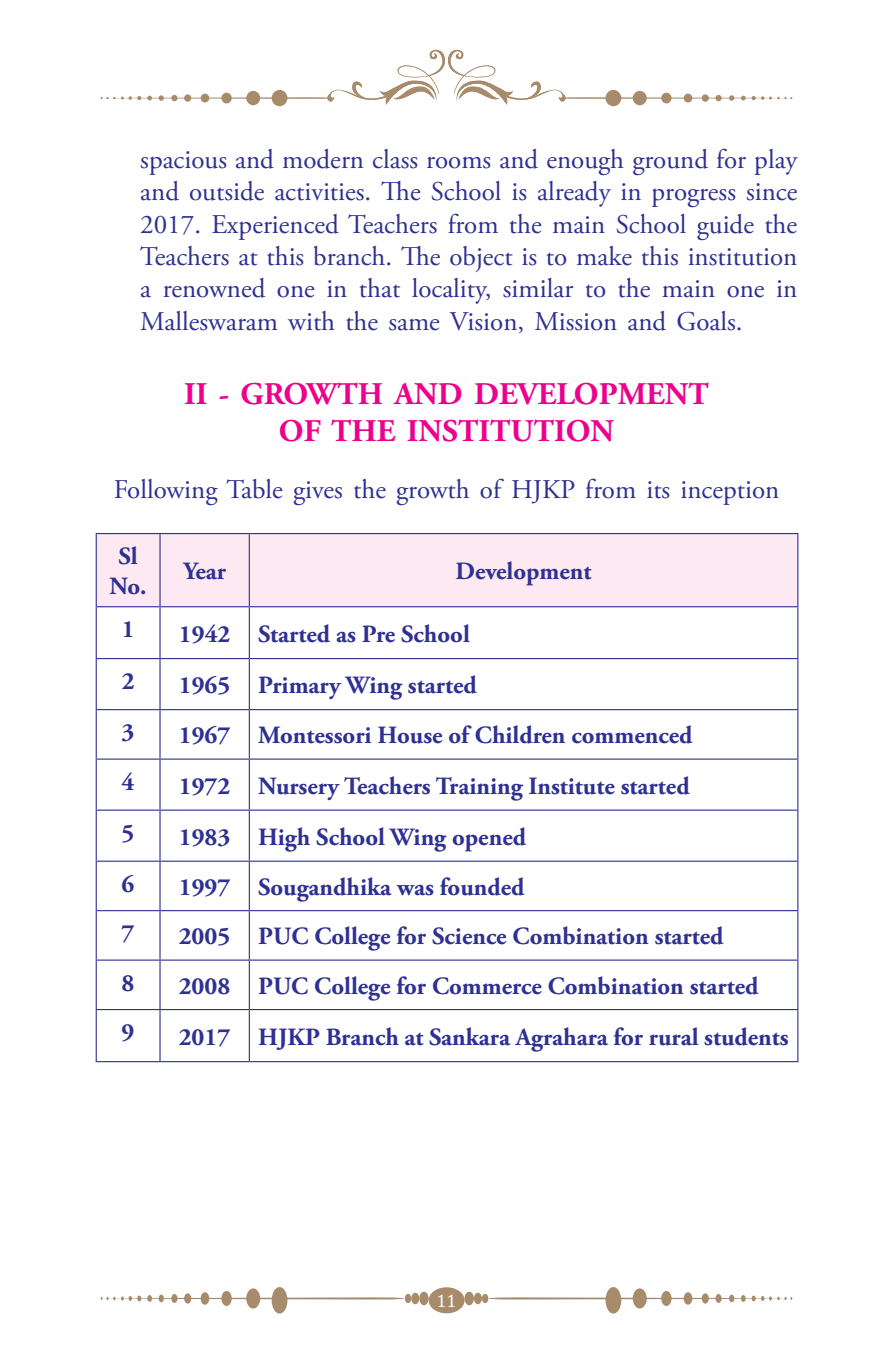
<style>
.page{position:relative;width:893px;height:1372px;background:#fff}
.page>*{position:absolute;margin:0;border:0;box-sizing:border-box;transform-origin:0 0}
.t1{font:700 31.5px/36.2px "Adobe Garamond Pro";color:#ec008c;text-align:center}
.t2{font:27px/32.4px "Adobe Garamond Pro";color:#2e3092;text-align:justify}
.t3{font:700 24.75px/29.7px "Adobe Garamond Pro";color:#2e3092;text-align:center}
.t4{font:18px "Cambria";color:#fff}
</style>
<div class="page">
<svg style="left:100px;top:1294px;width:304px;height:7px"></svg>
<div style="left:159px;top:1294px;width:5px;height:8px;background:#a78b6b;border-radius:50%"></div>
<div style="left:171px;top:1293px;width:6px;height:9px;background:#a78b6b;border-radius:50%"></div>
<div style="left:184px;top:1293px;width:7px;height:10px;background:#a78b6b;border-radius:50%"></div>
<div style="left:201px;top:1292px;width:8px;height:12px;background:#a78b6b;border-radius:50%"></div>
<div style="left:221px;top:1290px;width:11px;height:15px;background:#a78b6b;border-radius:50%"></div>
<div style="left:246px;top:1288px;width:14px;height:20px;background:#a78b6b;border-radius:50%"></div>
<div style="left:272px;top:1286px;width:15px;height:27px;background:#a78b6b;border-radius:50%"></div>
<svg style="left:489px;top:1294px;width:304px;height:7px"></svg>
<div style="left:729px;top:1294px;width:5px;height:8px;background:#a78b6b;border-radius:50%"></div>
<svg style="left:715px;top:1293px;width:7px;height:9px"></svg>
<div style="left:702px;top:1293px;width:7px;height:10px;background:#a78b6b;border-radius:50%"></div>
<div style="left:684px;top:1292px;width:8px;height:12px;background:#a78b6b;border-radius:50%"></div>
<div style="left:661px;top:1290px;width:11px;height:15px;background:#a78b6b;border-radius:50%"></div>
<div style="left:633px;top:1288px;width:14px;height:20px;background:#a78b6b;border-radius:50%"></div>
<div style="left:605px;top:1286px;width:16px;height:27px;background:#a78b6b;border-radius:50%"></div>
<div style="left:429px;top:1287px;width:36px;height:26px;background:#a78b6b;border-radius:50%"></div>
<div style="left:419px;top:1291px;width:10px;height:14px;background:#a78b6b;border-radius:50%"></div>
<div style="left:411px;top:1292px;width:8px;height:12px;background:#a78b6b;border-radius:50%"></div>
<div style="left:405px;top:1293px;width:6px;height:9px;background:#a78b6b;border-radius:50%"></div>
<div style="left:465px;top:1291px;width:9px;height:14px;background:#a78b6b;border-radius:50%"></div>
<div style="left:474px;top:1292px;width:8px;height:12px;background:#a78b6b;border-radius:50%"></div>
<div style="left:482px;top:1293px;width:6px;height:9px;background:#a78b6b;border-radius:50%"></div>
<svg style="left:100px;top:49px;width:693px;height:56px"></svg>
<div style="left:97px;top:534px;width:700px;height:72px;background:#fde9f1"></div>
<hr style="left:96px;top:533px;width:64px;height:1px;background:#2e3092">
<hr style="left:96px;top:534px;width:1px;height:72px;background:#2e3092">
<hr style="left:160px;top:533px;width:89px;height:1px;background:#2e3092">
<hr style="left:159px;top:534px;width:2px;height:72px;background:#2e3092">
<hr style="left:249px;top:533px;width:549px;height:1px;background:#2e3092">
<hr style="left:249px;top:534px;width:1px;height:72px;background:#2e3092">
<hr style="left:797px;top:534px;width:1px;height:72px;background:#2e3092">
<hr style="left:96px;top:606px;width:64px;height:1px;background:#2e3092">
<hr style="left:96px;top:607px;width:1px;height:51px;background:#2e3092">
<hr style="left:160px;top:606px;width:89px;height:1px;background:#2e3092">
<hr style="left:159px;top:607px;width:2px;height:51px;background:#2e3092">
<hr style="left:249px;top:606px;width:549px;height:1px;background:#2e3092">
<hr style="left:249px;top:607px;width:1px;height:51px;background:#2e3092">
<hr style="left:797px;top:607px;width:1px;height:51px;background:#2e3092">
<hr style="left:96px;top:658px;width:64px;height:1px;background:#2e3092">
<hr style="left:96px;top:659px;width:1px;height:50px;background:#2e3092">
<hr style="left:160px;top:658px;width:89px;height:1px;background:#2e3092">
<hr style="left:159px;top:659px;width:2px;height:50px;background:#2e3092">
<hr style="left:249px;top:658px;width:549px;height:1px;background:#2e3092">
<hr style="left:249px;top:659px;width:1px;height:50px;background:#2e3092">
<hr style="left:797px;top:659px;width:1px;height:50px;background:#2e3092">
<hr style="left:96px;top:709px;width:64px;height:1px;background:#2e3092">
<hr style="left:96px;top:710px;width:1px;height:48px;background:#2e3092">
<hr style="left:160px;top:709px;width:89px;height:1px;background:#2e3092">
<hr style="left:159px;top:710px;width:2px;height:48px;background:#2e3092">
<hr style="left:249px;top:709px;width:549px;height:1px;background:#2e3092">
<hr style="left:249px;top:710px;width:1px;height:48px;background:#2e3092">
<hr style="left:797px;top:710px;width:1px;height:48px;background:#2e3092">
<hr style="left:96px;top:758px;width:64px;height:1px;background:#2e3092">
<hr style="left:96px;top:759px;width:1px;height:50px;background:#2e3092">
<hr style="left:160px;top:758px;width:89px;height:1px;background:#2e3092">
<hr style="left:159px;top:759px;width:2px;height:50px;background:#2e3092">
<hr style="left:249px;top:758px;width:549px;height:1px;background:#2e3092">
<hr style="left:249px;top:759px;width:1px;height:50px;background:#2e3092">
<hr style="left:797px;top:759px;width:1px;height:50px;background:#2e3092">
<hr style="left:96px;top:809px;width:64px;height:1px;background:#2e3092">
<hr style="left:96px;top:810px;width:1px;height:50px;background:#2e3092">
<hr style="left:160px;top:809px;width:89px;height:1px;background:#2e3092">
<hr style="left:159px;top:810px;width:2px;height:50px;background:#2e3092">
<hr style="left:249px;top:809px;width:549px;height:1px;background:#2e3092">
<hr style="left:249px;top:810px;width:1px;height:50px;background:#2e3092">
<hr style="left:797px;top:810px;width:1px;height:50px;background:#2e3092">
<hr style="left:96px;top:860px;width:64px;height:1px;background:#2e3092">
<hr style="left:96px;top:861px;width:1px;height:49px;background:#2e3092">
<hr style="left:160px;top:860px;width:89px;height:1px;background:#2e3092">
<hr style="left:159px;top:861px;width:2px;height:49px;background:#2e3092">
<hr style="left:249px;top:860px;width:549px;height:1px;background:#2e3092">
<hr style="left:249px;top:861px;width:1px;height:49px;background:#2e3092">
<hr style="left:797px;top:861px;width:1px;height:49px;background:#2e3092">
<hr style="left:96px;top:910px;width:64px;height:1px;background:#2e3092">
<hr style="left:96px;top:911px;width:1px;height:48px;background:#2e3092">
<hr style="left:160px;top:910px;width:89px;height:1px;background:#2e3092">
<hr style="left:159px;top:911px;width:2px;height:48px;background:#2e3092">
<hr style="left:249px;top:910px;width:549px;height:1px;background:#2e3092">
<hr style="left:249px;top:911px;width:1px;height:48px;background:#2e3092">
<hr style="left:797px;top:911px;width:1px;height:48px;background:#2e3092">
<hr style="left:96px;top:959px;width:64px;height:1px;background:#2e3092">
<hr style="left:96px;top:960px;width:1px;height:48px;background:#2e3092">
<hr style="left:160px;top:959px;width:89px;height:1px;background:#2e3092">
<hr style="left:159px;top:960px;width:2px;height:48px;background:#2e3092">
<hr style="left:249px;top:959px;width:549px;height:1px;background:#2e3092">
<hr style="left:249px;top:960px;width:1px;height:48px;background:#2e3092">
<hr style="left:797px;top:960px;width:1px;height:48px;background:#2e3092">
<hr style="left:96px;top:1008px;width:64px;height:2px;background:#2e3092">
<hr style="left:96px;top:1010px;width:1px;height:51px;background:#2e3092">
<hr style="left:160px;top:1008px;width:89px;height:2px;background:#2e3092">
<hr style="left:159px;top:1010px;width:2px;height:51px;background:#2e3092">
<hr style="left:249px;top:1008px;width:549px;height:2px;background:#2e3092">
<hr style="left:249px;top:1010px;width:1px;height:51px;background:#2e3092">
<hr style="left:797px;top:1010px;width:1px;height:51px;background:#2e3092">
<hr style="left:96px;top:1061px;width:64px;height:1px;background:#2e3092">
<hr style="left:160px;top:1061px;width:89px;height:1px;background:#2e3092">
<hr style="left:249px;top:1061px;width:549px;height:1px;background:#2e3092">
<p class="t2" style="left:140px;top:144px;width:659px">spacious and modern class rooms and enough ground for play and outside activities. The School is already in progress since 2017. Experienced Teachers from the main School guide the Teachers at this branch. The object is to make this institution a renowned one in that locality, similar to the main one in Malleswaram with the same Vision, Mission and Goals.</p>
<p class="t1" style="left:184px;top:377px;width:526px">II - GROWTH AND DEVELOPMENT<br>OF THE INSTITUTION</p>
<p class="t2" style="left:114px;top:474px;width:667px">Following Table gives the growth of HJKP from its inception</p>
<p class="t3" style="left:110px;top:542px;width:38px">Sl<br>No.</p>
<p class="t3" style="left:183px;top:557px;width:44px">Year</p>
<p class="t3" style="left:456px;top:557px;width:137px">Development</p>
<p class="t3" style="left:122px;top:615px;width:14px">1</p>
<p class="t3" style="left:179px;top:619px;width:292px">1942 Started as Pre School</p>
<p class="t3" style="left:122px;top:667px;width:14px">2</p>
<p class="t3" style="left:179px;top:670px;width:299px">1965 Primary Wing started</p>
<p class="t3" style="left:122px;top:718px;width:14px">3</p>
<p class="t3" style="left:179px;top:721px;width:515px">1967 Montessori House of Children commenced</p>
<p class="t3" style="left:122px;top:767px;width:14px">4</p>
<p class="t3" style="left:179px;top:771px;width:512px">1972 Nursery Teachers Training Institute started</p>
<p class="t3" style="left:122px;top:818px;width:14px">5</p>
<p class="t3" style="left:179px;top:822px;width:349px">1983 High School Wing opened</p>
<p class="t3" style="left:122px;top:869px;width:14px">6</p>
<p class="t3" style="left:179px;top:872px;width:347px">1997 Sougandhika was founded</p>
<p class="t3" style="left:122px;top:919px;width:14px">7</p>
<p class="t3" style="left:179px;top:922px;width:546px">2005 PUC College for Science Combination started</p>
<p class="t3" style="left:122px;top:968px;width:14px">8</p>
<p class="t3" style="left:179px;top:971px;width:581px">2008 PUC College for Commerce Combination started</p>
<p class="t3" style="left:121px;top:1018px;width:14px">9</p>
<p class="t3" style="left:179px;top:1022px;width:611px">2017 HJKP Branch at Sankara Agrahara for rural students</p>
<p class="t4" style="left:437px;top:1290px;width:21px">11</p>
</div>
